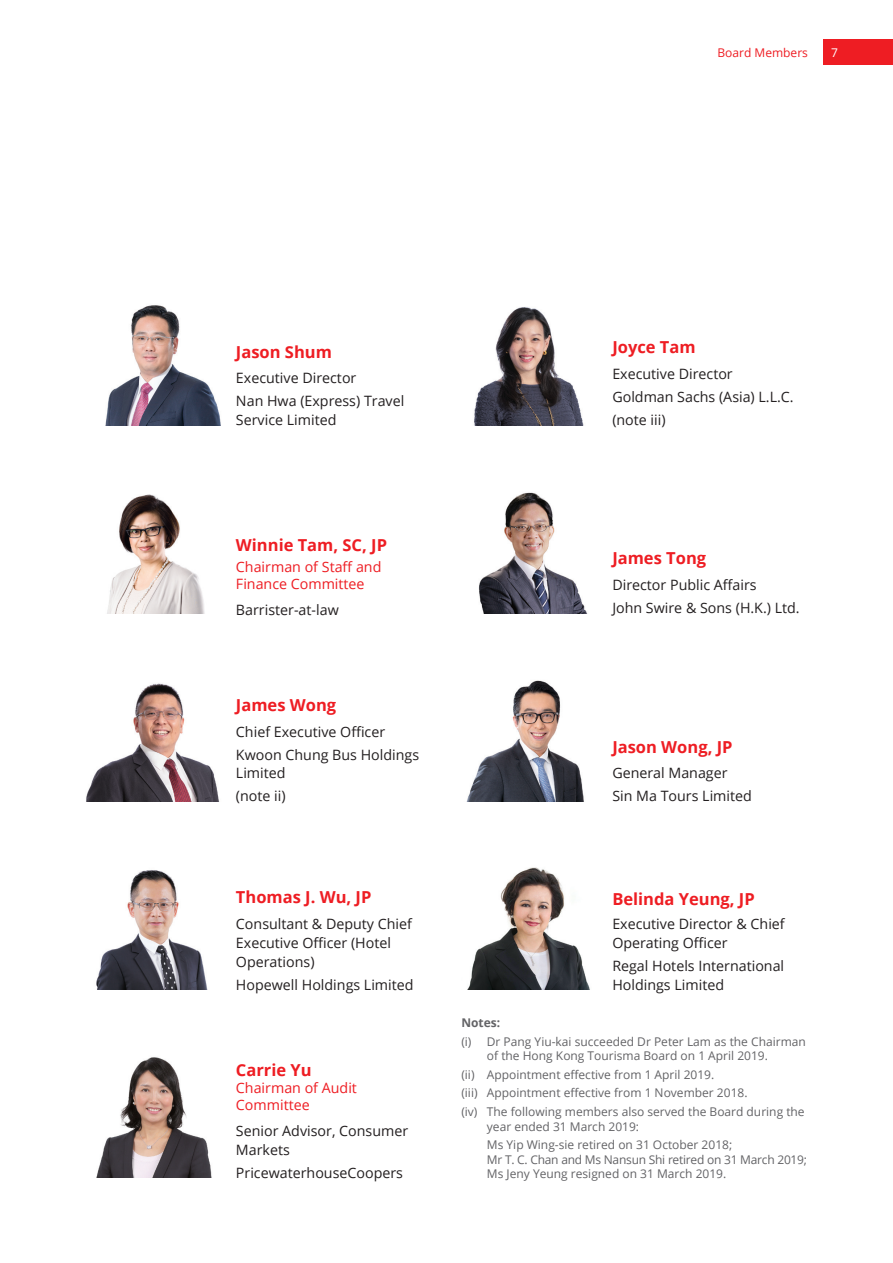
<style>
.page{position:relative;width:893px;height:1263px;background:#fff}
.page>*{position:absolute;margin:0;border:0;box-sizing:border-box;transform-origin:0 0}
.t1{font:700 16.5px "Open Sans";color:#ee1d23}
.t2{font:14.25px/23px "Open Sans";color:#231f20}
.t3{font:14.25px/17.1px "Open Sans";color:#ee1d23}
.t4{font:12px/18.6px "Open Sans";color:#636366}
.t5{font:12px/14.4px "Open Sans";letter-spacing:-.02em;color:#636366}
.t6{font:12px "Open Sans";color:#ee1d23}
.t7{font:700 12px "Open Sans";color:#636366}
.t8{font:12px "Open Sans";color:#fff}
</style>
<div class="page">
<div style="left:823px;top:39px;width:70px;height:26px;background:#ee1d23"></div>
<img style="left:105px;top:305px;width:116px;height:120px">
<img style="left:474px;top:307px;width:110px;height:118px">
<img style="left:107px;top:494px;width:98px;height:119px">
<img style="left:478px;top:492px;width:109px;height:121px">
<img style="left:86px;top:683px;width:133px;height:118px">
<img style="left:467px;top:680px;width:117px;height:121px">
<img style="left:96px;top:870px;width:112px;height:120px">
<img style="left:467px;top:867px;width:123px;height:123px">
<img style="left:96px;top:1057px;width:116px;height:121px">
<p class="t6" style="left:717px;top:44px;width:92px">Board Members</p>
<p class="t8" style="left:831px;top:44px;width:8px">7</p>
<p class="t1" style="left:236px;top:340px;width:97px">Jason Shum</p>
<p class="t1" style="left:612px;top:336px;width:85px">Joyce Tam</p>
<p class="t2" style="left:236px;top:366px;width:170px">Executive Director<br>Nan Hwa (Express) Travel</p>
<p class="t2" style="left:236px;top:408px;width:102px">Service Limited</p>
<p class="t1" style="left:236px;top:533px;width:153px">Winnie Tam, SC, JP</p>
<p class="t3" style="left:236px;top:558px;width:147px">Chairman of Staff and<br>Finance Committee</p>
<p class="t2" style="left:236px;top:598px;width:104px">Barrister-at-law</p>
<p class="t1" style="left:236px;top:693px;width:102px">James Wong</p>
<p class="t2" style="left:612px;top:362px;width:183px">Executive Director<br>Goldman Sachs (Asia) L.L.C. (note iii)</p>
<p class="t1" style="left:612px;top:546px;width:95px">James Tong</p>
<p class="t2" style="left:612px;top:573px;width:189px">Director Public Affairs<br>John Swire &amp; Sons (H.K.) Ltd.</p>
<p class="t2" style="left:236px;top:719px;width:185px">Chief Executive Officer<br>Kwoon Chung Bus Holdings</p>
<p class="t2" style="left:236px;top:761px;width:51px">Limited (note ii)</p>
<p class="t2" style="left:612px;top:761px;width:141px">General Manager<br>Sin Ma Tours Limited</p>
<p class="t1" style="left:612px;top:735px;width:122px">Jason Wong, JP</p>
<p class="t1" style="left:236px;top:886px;width:137px">Thomas J. Wu, JP</p>
<p class="t1" style="left:612px;top:887px;width:144px">Belinda Yeung, JP</p>
<p class="t2" style="left:236px;top:914px;width:178px;line-height:18.8px">Consultant &amp; Deputy Chief<br>Executive Officer (Hotel<br>Operations)</p>
<p class="t2" style="left:236px;top:972px;width:179px">Hopewell Holdings Limited</p>
<p class="t1" style="left:236px;top:1058px;width:77px">Carrie Yu</p>
<p class="t3" style="left:236px;top:1079px;width:122px">Chairman of Audit<br>Committee</p>
<p class="t2" style="left:236px;top:1121px;width:174px;line-height:18.8px">Senior Advisor, Consumer<br>Markets</p>
<p class="t2" style="left:236px;top:1161px;width:169px">PricewaterhouseCoopers</p>
<p class="t2" style="left:612px;top:914px;width:174px;line-height:18.8px">Executive Director &amp; Chief<br>Operating Officer</p>
<p class="t2" style="left:612px;top:956px;width:173px;line-height:18.8px">Regal Hotels International<br>Holdings Limited</p>
<p class="t7" style="left:461px;top:1014px;width:40px">Notes:</p>
<p class="t4" style="left:487px;top:1034px;width:320px;line-height:14.4px;text-indent:-26px">(i) Dr Pang Yiu-kai succeeded Dr Peter Lam as the Chairman of the Hong Kong Tourisma Board on 1 April 2019.</p>
<p class="t4" style="left:461px;top:1065px;width:345px">(ii) Appointment effective from 1 April 2019.<br>(iii) Appointment effective from 1 November 2018.<br>(iv) The following members also served the Board during the</p>
<p class="t4" style="left:487px;top:1116px;width:247px">year ended 31 March 2019:<br>Ms Yip Wing-sie retired on 31 October 2018;</p>
<p class="t5" style="left:487px;top:1152px;width:322px">Mr T. C. Chan and Ms Nansun Shi retired on 31 March 2019;<br>Ms Jeny Yeung resigned on 31 March 2019.</p>
</div>
